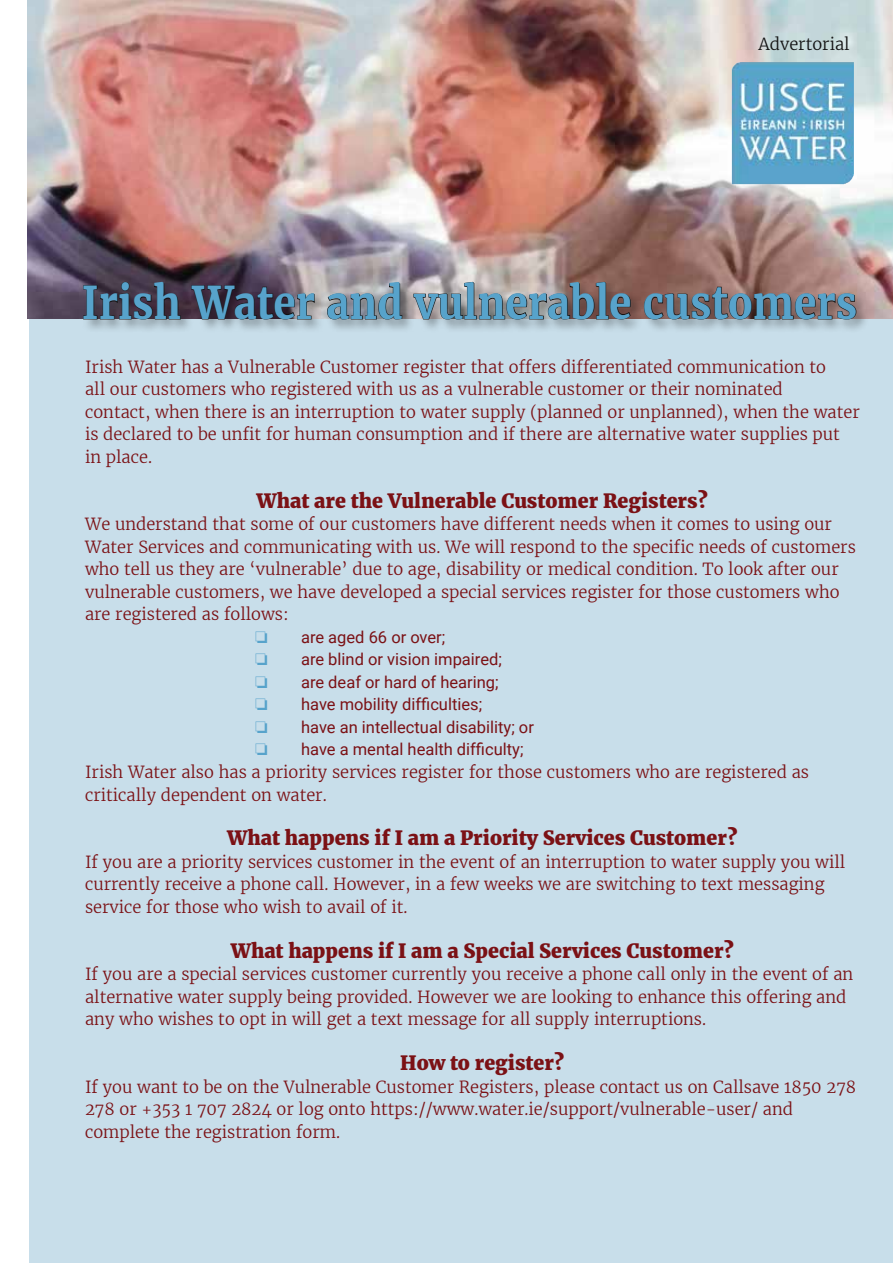
<style>
.page{position:relative;width:893px;height:1263px;background:#fff}
.page>*{position:absolute;margin:0;border:0;box-sizing:border-box;transform-origin:0 0}
.t1{font:700 44.55px "Merriweather";color:#57a3cb;scale:.91 1}
.t2{font:800 19.5px "Merriweather";color:#7b1115}
.t3{font:300 16.5px/22.5px "Merriweather";color:#7b1115}
.t4{font:16.5px "Roboto";color:#7b1115}
.t5{font:300 16.5px "Merriweather";color:#121212}
.s1{color:#57a3cb}
</style>
<div class="page">
<div style="left:30px;top:0;width:863px;height:1263px;background:#c8deea"></div>
<img style="left:28px;top:0;width:865px;height:319px">
<div style="left:81px;top:280px;width:789px;height:54px;background:#121212;opacity:.35"></div>
<svg style="left:83px;top:281px;width:98px;height:39px;background:#3d313f"></svg>
<svg style="left:191px;top:285px;width:124px;height:35px;background:#473a46"></svg>
<svg style="left:327px;top:282px;width:75px;height:38px;background:#87888d"></svg>
<svg style="left:413px;top:282px;width:218px;height:38px;background:#867b78"></svg>
<svg style="left:644px;top:286px;width:213px;height:34px;background:#785c56"></svg>
<img style="left:732px;top:62px;width:122px;height:122px">
<p class="t5" style="left:758px;top:34px;width:93px">Advertorial</p>
<h1 class="t1" style="left:82px;top:275px;width:853px">Irish Water and vulnerable customers</h1>
<p class="t3" style="left:85px;top:356px;width:776px">Irish Water has a Vulnerable Customer register that offers differentiated communication to<br>all our customers who registered with us as a vulnerable customer or their nominated<br>contact, when there is an interruption to water supply (planned or unplanned), when the water is declared to be unfit for human consumption and if there are alternative water supplies put in place.</p>
<p class="t2" style="left:257px;top:489px;width:453px">What are the Vulnerable Customer Registers?</p>
<p class="t3" style="left:85px;top:513px;width:772px">We understand that some of our customers have different needs when it comes to using our Water Services and communicating with us. We will respond to the specific needs of customers who tell us they are ‘vulnerable’ due to age, disability or medical condition. To look after our vulnerable customers, we have developed a special services register for those customers who are registered as follows:</p>
<p class="t4" style="left:255px;top:625px;width:192px"><span class="s1">□</span> are aged 66 or over;</p>
<p class="t4" style="left:255px;top:648px;width:248px"><span class="s1">□</span> are blind or vision impaired;</p>
<p class="t4" style="left:255px;top:670px;width:245px"><span class="s1">□</span> are deaf or hard of hearing;</p>
<p class="t4" style="left:255px;top:693px;width:229px"><span class="s1">□</span> have mobility difficulties;</p>
<p class="t4" style="left:255px;top:715px;width:280px"><span class="s1">□</span> have an intellectual disability; or</p>
<p class="t4" style="left:255px;top:738px;width:270px"><span class="s1">□</span> have a mental health difficulty;</p>
<p class="t3" style="left:85px;top:761px;width:726px">Irish Water also has a priority services register for those customers who are registered as critically dependent on water.</p>
<p class="t2" style="left:227px;top:826px;width:511px">What happens if I am a Priority Services Customer?</p>
<p class="t3" style="left:85px;top:851px;width:762px">If you are a priority services customer in the event of an interruption to water supply you will currently receive a phone call. However, in a few weeks we are switching to text messaging service for those who wish to avail of it.</p>
<p class="t2" style="left:231px;top:939px;width:505px">What happens if I am a Special Services Customer?</p>
<p class="t3" style="left:85px;top:963px;width:770px">If you are a special services customer currently you receive a phone call only in the event of an alternative water supply being provided. However we are looking to enhance this offering and any who wishes to opt in will get a text message for all supply interruptions.</p>
<p class="t2" style="left:400px;top:1051px;width:165px">How to register?</p>
<p class="t3" style="left:85px;top:1076px;width:773px">If you want to be on the Vulnerable Customer Registers, please contact us on Callsave 1850 278<br>278 or +353 1 707 2824 or log onto https://www.water.ie/support/vulnerable-user/ and complete the registration form.</p>
</div>
